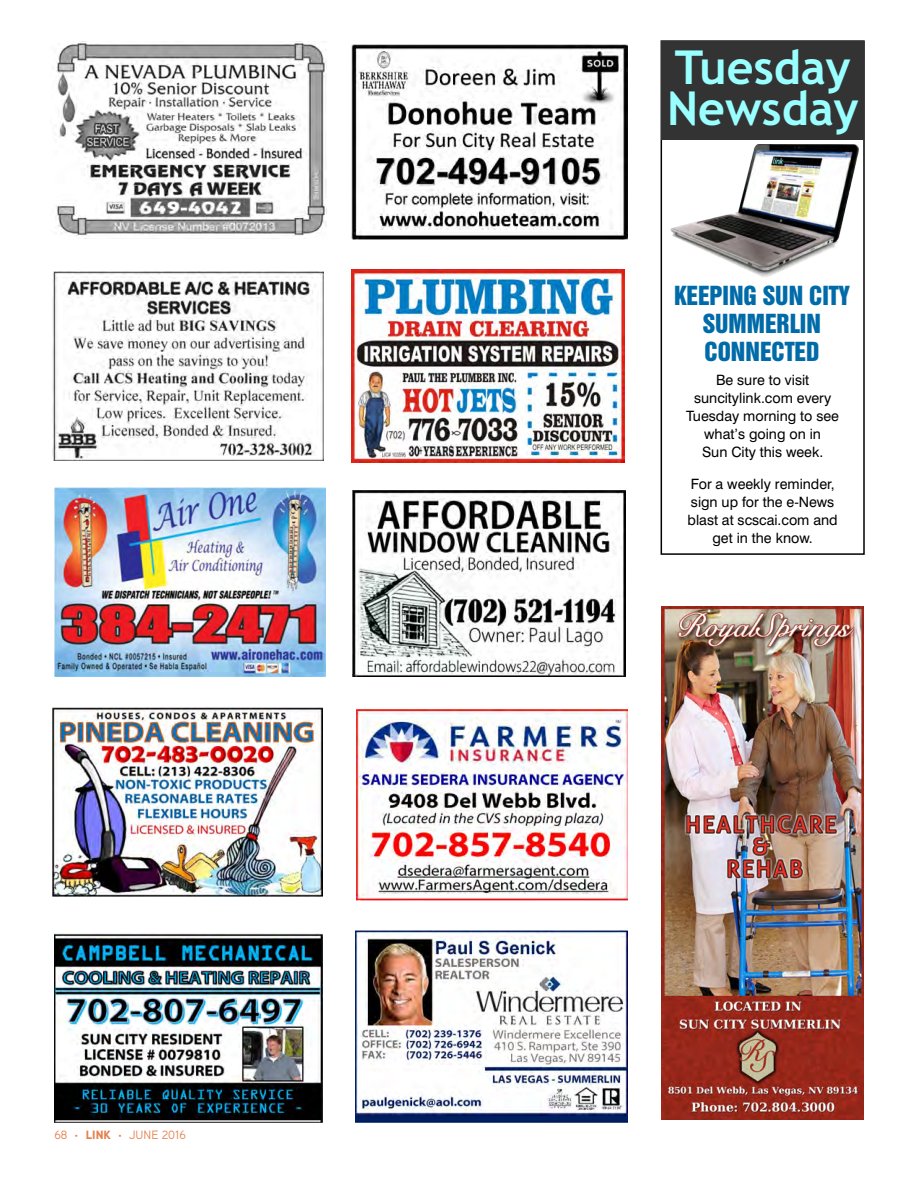
<style>
.page{position:relative;width:918px;height:1188px;background:#fff}
.page>*{position:absolute;margin:0;border:0;box-sizing:border-box;transform-origin:0 0}
.t1{font:700 46.95px/41px "Trebuchet MS";color:#9ff}
.t2{font:24px/28px "Swiss 921 BT Regular A";color:#006ba8;text-align:center}
.t3{font:14.25px/18px "Swiss 721 BT";color:#000;text-align:center}
.t4{font:12px "Aaux Pro";color:#e57f4c}
.s1{font-family:"Aaux Pro Black OSF"}
</style>
<div class="page">
<img style="left:352px;top:270px;width:273px;height:193px">
<img style="left:55px;top:43px;width:271px;height:193px">
<img style="left:54px;top:488px;width:271px;height:189px">
<img style="left:352px;top:45px;width:275px;height:194px">
<img style="left:353px;top:490px;width:273px;height:187px">
<img style="left:53px;top:271px;width:271px;height:190px">
<img style="left:661px;top:606px;width:203px;height:513px">
<img style="left:52px;top:707px;width:270px;height:189px">
<img style="left:357px;top:709px;width:271px;height:192px">
<img style="left:54px;top:933px;width:269px;height:189px">
<img style="left:355px;top:931px;width:272px;height:191px">
<div style="left:661px;top:40px;width:204px;height:515px;border:2px solid #000"></div>
<div style="left:661px;top:42px;width:203px;height:98px;background:#333"></div>
<img style="left:671px;top:145px;width:187px;height:132px">
<p class="t4" style="left:55px;top:1127px;width:133px">68 <span class="s1">· LINK ·</span> JUNE 2016</p>
<h1 class="t1" style="left:667px;top:51px;width:193px">Tuesday<br>Newsday</h1>
<h2 class="t2" style="left:674px;top:284px;width:177px">KEEPING SUN CITY<br>SUMMERLIN<br>CONNECTED</h2>
<p class="t3" style="left:686px;top:372px;width:154px">Be sure to visit suncitylink.com every<br>Tuesday morning to see what’s going on in<br>Sun City this week.</p>
<p class="t3" style="left:688px;top:477px;width:152px">For a weekly reminder, sign up for the e-News blast at scscai.com and get in the know.</p>
</div>
